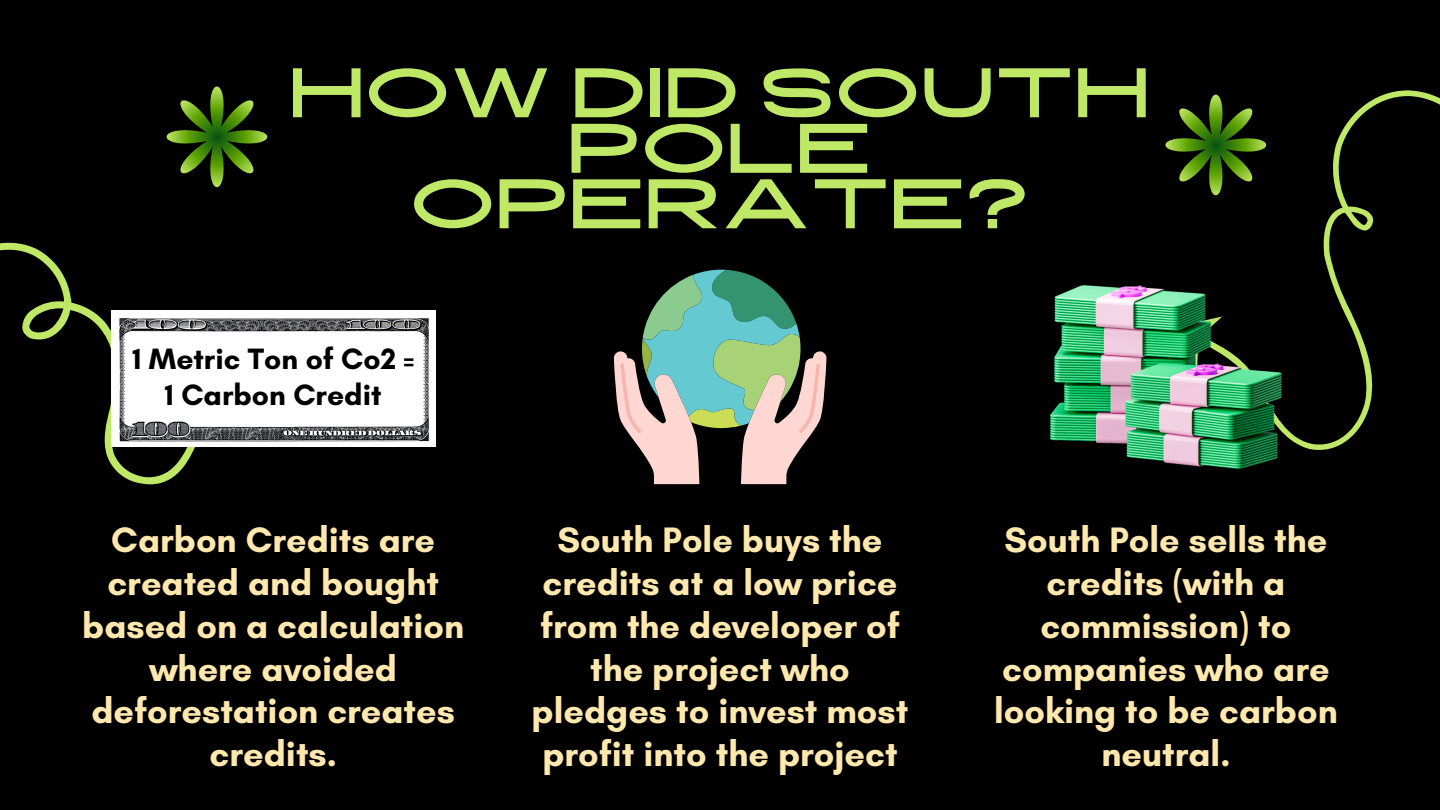
<style>
.page{position:relative;width:1440px;height:810px;background:#000}
.page>*{position:absolute;margin:0;border:0;box-sizing:border-box;transform-origin:0 0}
.t1{font:70px/55.5px "High Cruiser";color:#bfe866;text-align:center}
.t2{font:700 36px/42.8px "Glacial Indifference";color:#ffe8ae;text-align:center}
.t3{font:700 30px "Glacial Indifference";color:#000}
</style>
<div class="page">
<svg style="left:1282px;top:90px;width:158px;height:360px"></svg>
<svg style="left:0;top:242px;width:195px;height:242px"></svg>
<svg style="left:166px;top:86px;width:102px;height:102px"></svg>
<svg style="left:1165px;top:94px;width:102px;height:102px"></svg>
<img style="left:111px;top:310px;width:324px;height:137px">
<svg style="left:614px;top:270px;width:212px;height:214px"></svg>
<img style="left:1051px;top:286px;width:231px;height:183px">
<p class="t1" style="left:289px;top:72px;width:863px">HOW DID SOUTH<br>POLE<br>OPERATE?</p>
<p class="t3" style="left:132px;top:341px;width:283px">1 Metric Ton of Co2 =</p>
<p class="t3" style="left:165px;top:377px;width:218px">1 Carbon Credit</p>
<p class="t2" style="left:82px;top:518px;width:383px">Carbon Credits are created and bought based on a calculation where avoided deforestation creates credits.</p>
<p class="t2" style="left:532px;top:518px;width:378px">South Pole buys the credits at a low price from the developer of the project who pledges to invest most profit into the project</p>
<p class="t2" style="left:994px;top:518px;width:345px">South Pole sells the credits (with a commission) to companies who are looking to be carbon neutral.</p>
</div>
